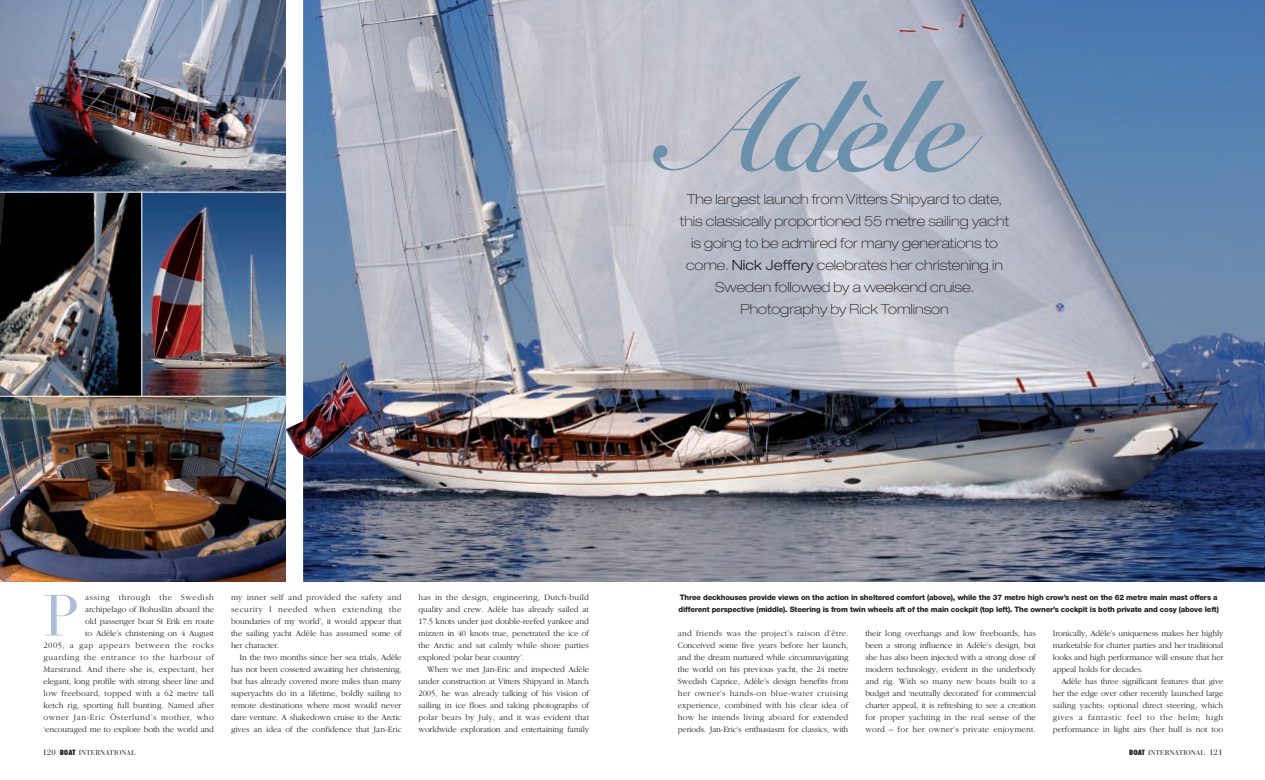
<style>
.page{position:relative;width:1265px;height:780px;background:#fff}
.page>*{position:absolute;margin:0;border:0;box-sizing:border-box;transform-origin:0 0}
.t1{font:700 128.4px "Snell Roundhand";letter-spacing:-.03em;color:#6a90ac}
.t2{font:57px "Didot";color:#adbed8}
.t3{font:100 expanded 14px/22px "Helvetica Neue";color:#231f20;text-align:center}
.t4{font:300 8.5px/12px "Garamond";letter-spacing:-.005em;color:#231f20;text-align:justify}
.t5{font:800 7.5px/12px "Helvetica Neue";letter-spacing:-.02em;color:#231f20}
.t6{font:7px "Bauer Bodoni";color:#231f20}
.s1{font-weight:300}
.s2{font-size:8px}
.s3{font-family:"Futura";font-weight:800;font-stretch:condensed}
</style>
<div class="page">
<img style="left:285px;top:0;width:978px;height:582px">
<img style="left:0;top:193px;width:141px;height:203px">
<img style="left:142px;top:193px;width:143px;height:203px">
<img style="left:0;top:0;width:285px;height:192px">
<img style="left:0;top:397px;width:285px;height:185px">
<div style="left:286px;top:0;width:17px;height:585px;background:#fff"></div>
<img style="left:285px;top:391px;width:65px;height:67px">
<hr style="left:0;top:192px;width:291px;height:1px;background:#fff">
<hr style="left:0;top:396px;width:293px;height:1px;background:#fff">
<h1 class="t1" style="left:667px;top:50px;width:301px">Adèle</h1>
<p class="t3" style="left:680px;top:189px;width:330px">The largest launch from Vitters Shipyard to date, this classically proportioned 55 metre sailing yacht is going to be admired for many generations to come. <span class="s1">Nick Jeffery</span> celebrates her christening in Sweden followed by a weekend cruise.<br>Photography by Rick Tomlinson</p>
<p class="t4" style="left:44px;top:591px;width:172px;text-align:right">assing through the Swedish archipelago of Bohuslän aboard the<br>old passenger boat St Erik en route<br>to Adèle’s christening on 4 August<br>2005, a gap appears between the rocks guarding the entrance to the harbour of Marstrand. And there she is, expectant, her elegant, long profile with strong sheer line and low freeboard, topped with a 62 metre tall ketch rig, sporting full bunting. Named after owner Jan-Eric Österlund’s mother, who ‘encouraged me to explore both the world and</p>
<p class="t4" style="left:231px;top:591px;width:172px">my inner self and provided the safety and security I needed when extending the boundaries of my world’, it would appear that the sailing yacht Adèle has assumed some of her character.</p>
<h2 class="t2" style="left:43px;top:581px;width:38px">P</h2>
<p class="t4" style="left:231px;top:651px;width:172px;text-indent:9px">In the two months since her sea trials, Adèle has not been cosseted awaiting her christening, but has already covered more miles than many superyachts do in a lifetime, boldly sailing to remote destinations where most would never dare venture. A shakedown cruise to the Arctic gives an idea of the confidence that Jan-Eric</p>
<p class="t4" style="left:418px;top:591px;width:172px">has in the design, engineering, Dutch-build quality and crew. Adèle has already sailed at 17.5 knots under just double-reefed yankee and mizzen in 40 knots true, penetrated the ice of the Arctic and sat calmly while shore parties explored ‘polar bear country’.</p>
<p class="t4" style="left:418px;top:663px;width:172px;text-indent:9px">When we met Jan-Eric and inspected Adèle under construction at Vitters Shipyard in March 2005, he was already talking of his vision of sailing in ice floes and taking photographs of polar bears by July, and it was evident that worldwide exploration and entertaining family</p>
<p class="t5" style="left:678px;top:592px;width:542px">Three deckhouses provide views on the action in sheltered comfort (above), while the 37 metre high crow’s nest on the 62 metre main mast offers a different perspective (middle). Steering is from twin wheels aft of the main cockpit (top left). The owner’s cockpit is both private and cosy (above left)</p>
<p class="t4" style="left:677px;top:627px;width:172px">and friends was the project’s raison d’être.<br>Conceived some five years before her launch, and the dream nurtured while circumnavigating the world on his previous yacht, the 24 metre Swedish Caprice, Adèle’s design benefits from her owner’s hands-on blue-water cruising experience, combined with his clear idea of how he intends living aboard for extended periods. Jan-Eric’s enthusiasm for classics, with</p>
<p class="t4" style="left:865px;top:627px;width:172px">their long overhangs and low freeboards, has been a strong influence in Adèle’s design, but she has also been injected with a strong dose of modern technology, evident in the underbody and rig. With so many new boats built to a budget and ‘neutrally decorated’ for commercial charter appeal, it is refreshing to see a creation for proper yachting in the real sense of the word – for her owner’s private enjoyment.</p>
<p class="t4" style="left:1052px;top:627px;width:172px">Ironically, Adèle’s uniqueness makes her highly marketable for charter parties and her traditional looks and high performance will ensure that her appeal holds for decades.</p>
<p class="t4" style="left:1052px;top:675px;width:172px;text-indent:9px">Adèle has three significant features that give her the edge over other recently launched large sailing yachts: optional direct steering, which gives a fantastic feel to the helm; high performance in light airs (her hull is not too</p>
<p class="t6" style="left:43px;top:749px;width:95px"><span class="s2">120</span> <span class="s3">BOAT</span> INTERNATIONAL</p>
<p class="t6" style="left:1129px;top:749px;width:95px"><span class="s3">BOAT</span> INTERNATIONAL <span class="s2">121</span></p>
</div>
